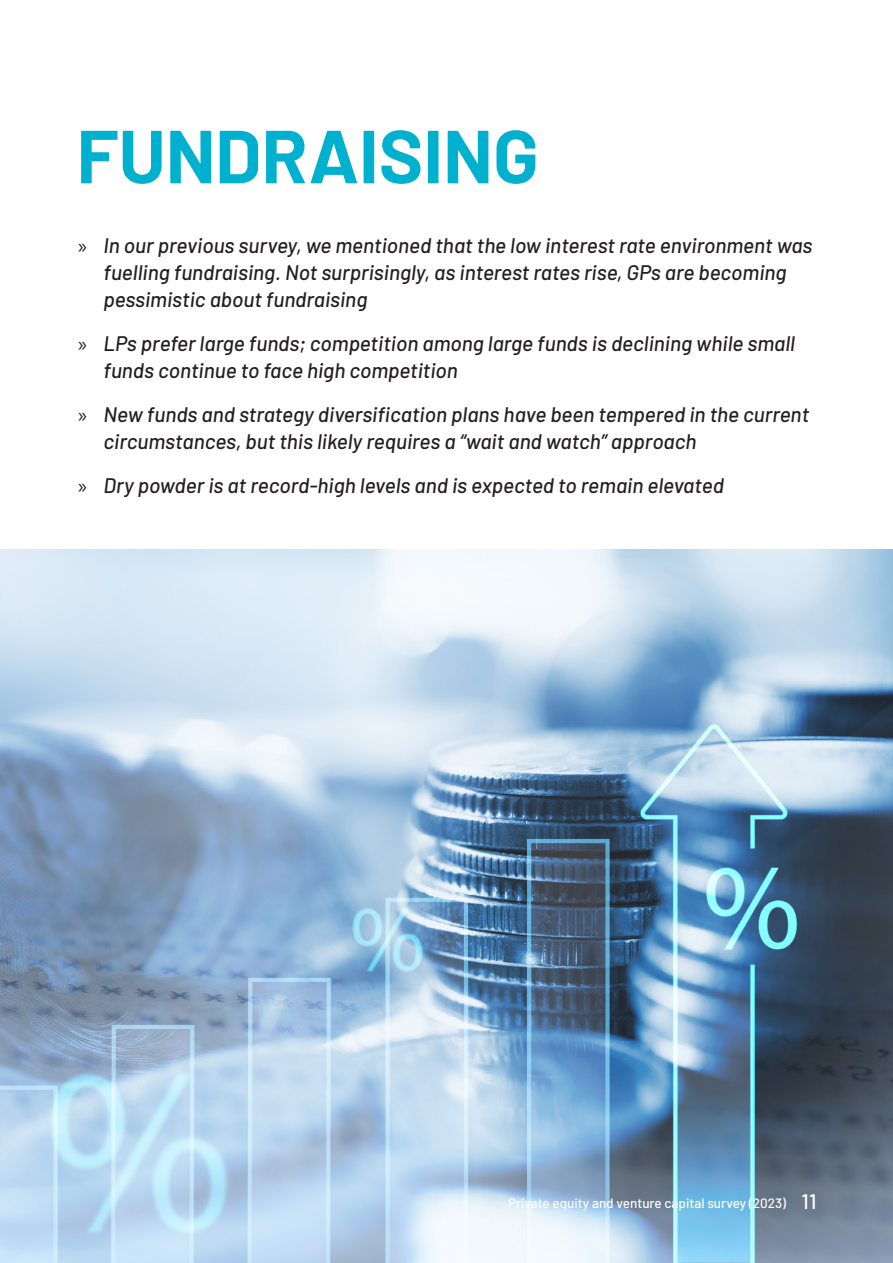
<style>
.page{position:relative;width:893px;height:1263px;background:#fff}
.page>*{position:absolute;margin:0;border:0;box-sizing:border-box;transform-origin:0 0}
.t1{font:700 75px "Barlow";color:#00b1cf}
.t2{font:italic 500 21px/27px "Barlow";color:#231f20}
.t3{font:500 21px "Barlow";color:#fff}
.t4{font:500 13.5px "Barlow";color:#fff}
.s1{font-family:"Myriad Pro";font-weight:400;font-style:normal}
</style>
<div class="page">
<img style="left:0;top:550px;width:892px;height:713px">
<p class="t1" style="left:77px;top:101px;width:464px">FUNDRAISING</p>
<p class="t2" style="left:104px;top:230px;width:710px;text-indent:-26px"><span class="s1">»</span> In our previous survey, we mentioned that the low interest rate environment was fuelling fundraising. Not surprisingly, as interest rates rise, GPs are becoming pessimistic about fundraising</p>
<p class="t2" style="left:104px;top:328px;width:693px;text-indent:-26px"><span class="s1">»</span> LPs prefer large funds; competition among large funds is declining while small funds continue to face high competition</p>
<p class="t2" style="left:104px;top:399px;width:707px;text-indent:-26px"><span class="s1">»</span> New funds and strategy diversification plans have been tempered in the current circumstances, but this likely requires a “wait and watch” approach</p>
<p class="t2" style="left:78px;top:470px;width:647px"><span class="s1">»</span> Dry powder is at record-high levels and is expected to remain elevated</p>
<p class="t4" style="left:508px;top:1194px;width:280px">Private equity and venture capital survey (2023)</p>
<p class="t3" style="left:802px;top:1186px;width:16px">11</p>
</div>
